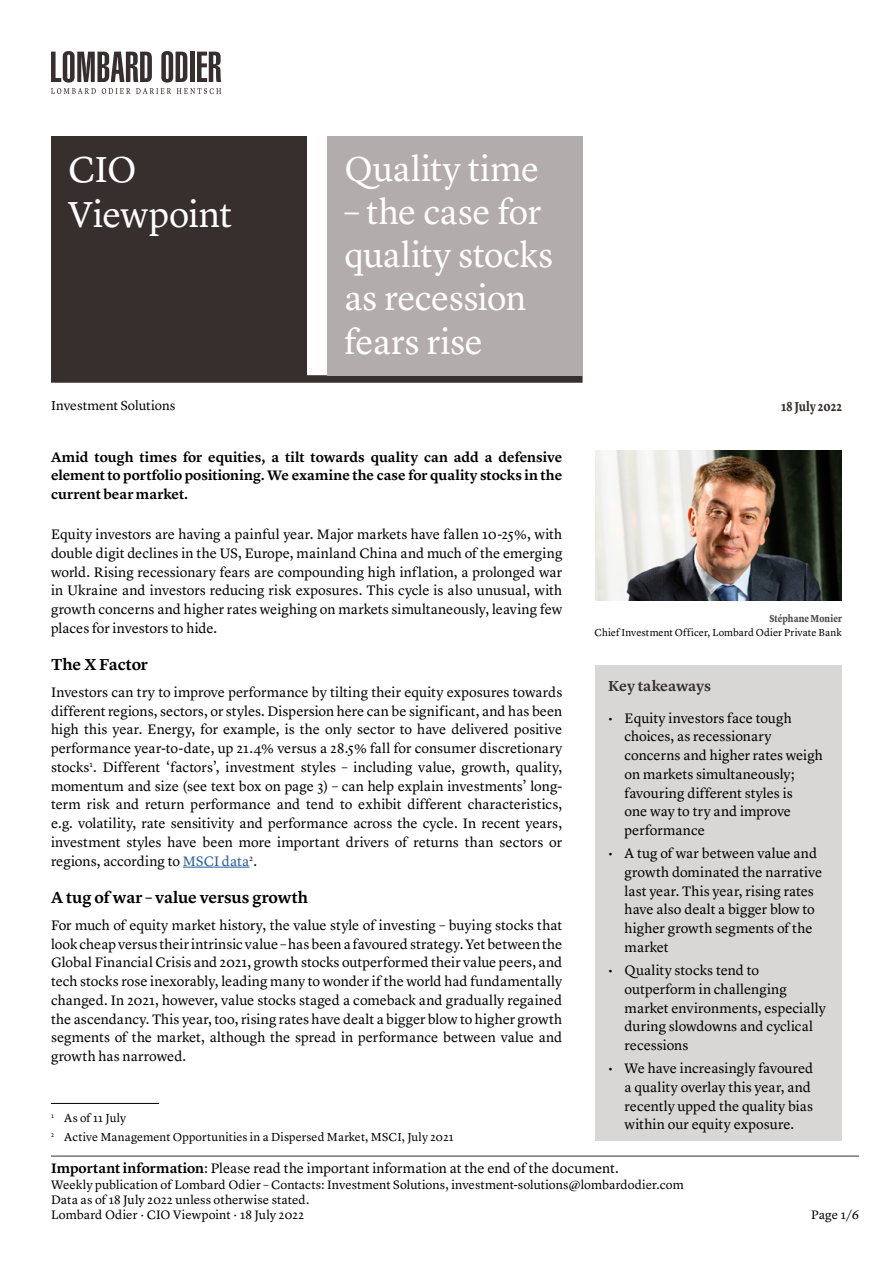
<style>
.page{position:relative;width:893px;height:1263px;background:#fff}
.page>*{position:absolute;margin:0;border:0;box-sizing:border-box;transform-origin:0 0}
.t1{font:37.5px/45px "Lyon Text";letter-spacing:-.015em;color:#fff}
.t2{font:36px/43.2px "Lyon Text";letter-spacing:-.01em;color:#fff}
.t3{font:600 16.5px "Lyon Text";letter-spacing:-.01em;color:#000}
.t4{font:600 15px "Lyon Text";letter-spacing:-.005em;color:#372f2d}
.t5{font:14.25px/18.8px "Lyon Text";color:#000}
.t6{font:600 14.25px/18.8px "Lyon Text";letter-spacing:.005em;color:#000;text-align:justify}
.t7{font:13.5px "Lyon Text";color:#000}
.t8{font:700 13.5px "Lyon Text";letter-spacing:.005em;color:#372f2d;scale:.82 1}
.t9{font:12.75px/15.3px "Lyon Text";letter-spacing:.005em;color:#000}
.t10{font:12px/18.6px "Lyon Text";letter-spacing:.01em;color:#000}
.t11{font:10.5px "Lyon Text";letter-spacing:.005em;color:#000}
.t12{font:700 10.5px "Lyon Text";letter-spacing:.005em;color:#4a4a49;scale:.82 1}
.s1{color:#275b9b}
.s2{font-weight:600}
</style>
<div class="page">
<svg style="left:51px;top:51px;width:170px;height:43px"></svg>
<div style="left:51px;top:375px;width:532px;height:8px;background:#372f2d"></div>
<hr style="left:51px;top:1156px;width:808px;height:1px;background:#372f2d">
<img style="left:595px;top:451px;width:247px;height:150px">
<hr style="left:183px;top:867px;width:67px;height:1px;background:#275b9b">
<hr style="left:51px;top:1103px;width:108px;height:1px;background:#000">
<div style="left:595px;top:665px;width:247px;height:476px;background:#d9d6d6"></div>
<div style="left:327px;top:136px;width:256px;height:240px;background:#b3acac"></div>
<div style="left:51px;top:136px;width:255px;height:239px;background:#372f2d"></div>
<h1 class="t1" style="left:68px;top:143px;width:165px">CIO<br>Viewpoint</h1>
<h2 class="t2" style="left:344px;top:144px;width:196px">Quality time</h2>
<h2 class="t2" style="left:344px;top:187px;width:210px">– the case for quality stocks as recession fears rise</h2>
<p class="t7" style="left:51px;top:395px;width:126px">Investment Solutions</p>
<p class="t8" style="left:781px;top:396px;width:76px">18 July 2022</p>
<p class="t6" style="left:51px;top:446px;width:513px">Amid tough times for equities, a tilt towards quality can add a defensive element to portfolio positioning. We examine the case for quality stocks in the current bear market.</p>
<p class="t5" style="left:51px;top:524px;width:513px;text-align:justify">Equity investors are having a painful year. Major markets have fallen 10-25%, with double digit declines in the US, Europe, mainland China and much of the emerging world. Rising recessionary fears are compounding high inflation, a prolonged war in Ukraine and investors reducing risk exposures. This cycle is also unusual, with growth concerns and higher rates weighing on markets simultaneously, leaving few places for investors to hide.</p>
<p class="t3" style="left:51px;top:651px;width:98px">The X Factor</p>
<p class="t5" style="left:51px;top:682px;width:513px;text-align:justify">Investors can try to improve performance by tilting their equity exposures towards different regions, sectors, or styles. Dispersion here can be significant, and has been high this year. Energy, for example, is the only sector to have delivered positive performance year-to-date, up 21.4% versus a 28.5% fall for consumer discretionary stocks<sup>1</sup>. Different ‘factors’, investment styles – including value, growth, quality, momentum and size (see text box on page 3) – can help explain investments’ long&shy;term risk and return performance and tend to exhibit different characteristics, e.g. volatility, rate sensitivity and performance across the cycle. In recent years, investment styles have been more important drivers of returns than sectors or regions, according to <span class="s1">MSCI data</span><sup>2</sup>.</p>
<p class="t3" style="left:51px;top:884px;width:259px">A tug of war – value versus growth</p>
<p class="t5" style="left:51px;top:914px;width:513px;text-align:justify">For much of equity market history, the value style of investing – buying stocks that look cheap versus their intrinsic value – has been a favoured strategy. Yet between the Global Financial Crisis and 2021, growth stocks outperformed their value peers, and tech stocks rose inexorably, leading many to wonder if the world had fundamentally changed. In 2021, however, value stocks staged a comeback and gradually regained the ascendancy. This year, too, rising rates have dealt a bigger blow to higher growth segments of the market, although the spread in performance between value and growth has narrowed.</p>
<p class="t10" style="left:51px;top:1108px;width:404px"><sup>1</sup> As of 11 July<br><sup>2</sup> Active Management Opportunities in a Dispersed Market, MSCI, July 2021</p>
<p class="t12" style="left:769px;top:610px;width:90px">Stéphane Monier</p>
<p class="t11" style="left:595px;top:624px;width:249px">Chief Investment Officer, Lombard Odier Private Bank</p>
<p class="t4" style="left:608px;top:674px;width:105px">Key takeaways</p>
<p class="t5" style="left:625px;top:707px;width:200px;text-indent:-17px">• Equity investors face tough choices, as recessionary concerns and higher rates weigh on markets simultaneously; favouring different styles is<br>one way to try and improve performance</p>
<p class="t5" style="left:625px;top:843px;width:199px;text-indent:-17px">• A tug of war between value and growth dominated the narrative last year. This year, rising rates have also dealt a bigger blow to higher growth segments of the market</p>
<p class="t5" style="left:625px;top:960px;width:203px;text-indent:-17px">• Quality stocks tend to outperform in challenging market environments, especially during slowdowns and cyclical recessions</p>
<p class="t5" style="left:625px;top:1058px;width:190px;text-indent:-17px">• We have increasingly favoured a quality overlay this year, and recently upped the quality bias within our equity exposure.</p>
<p class="t5" style="left:51px;top:1158px;width:569px"><span class="s2">Important information</span>: Please read the important information at the end of the document.</p>
<p class="t9" style="left:51px;top:1175px;width:634px">Weekly publication of Lombard Odier – Contacts: Investment Solutions, investment-solutions@lombardodier.com<br>Data as of 18 July 2022 unless otherwise stated.<br>Lombard Odier · CIO Viewpoint · 18 July 2022</p>
<p class="t9" style="left:811px;top:1206px;width:49px">Page 1/6</p>
</div>
